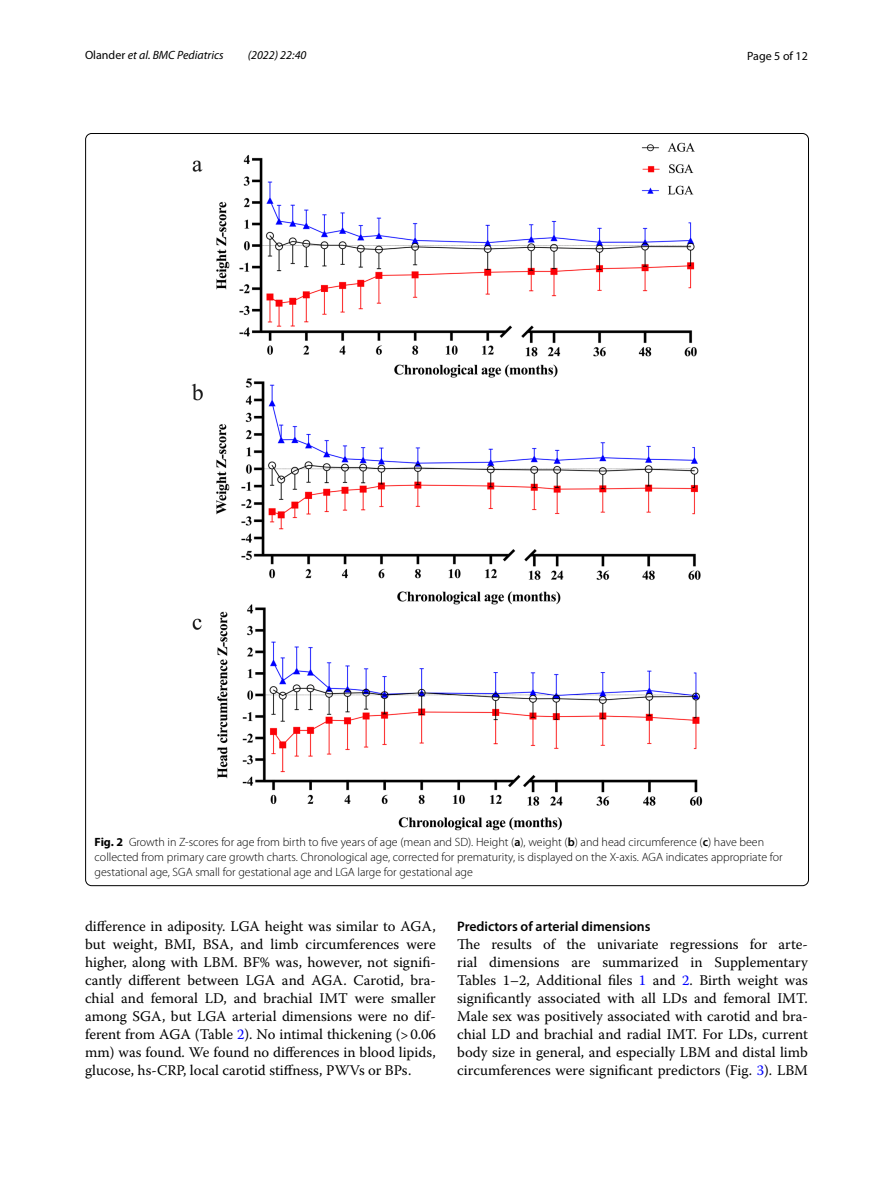
<style>
.page{position:relative;width:893px;height:1187px;background:#fff}
.page>*{position:absolute;margin:0;border:0;box-sizing:border-box;transform-origin:0 0}
.t1{font:14.7px/18px "Warnock Pro";color:#000;text-align:justify}
.t2{font:600 13.8px "Myriad Pro";color:#000}
.t3{font:300 12px/15px "Myriad Pro";color:#000}
.t4{font:italic 12px "Myriad Pro";color:#000}
.t5{font:12px "Myriad Pro";color:#000}
.s1{font-style:normal}
.s2{font-weight:700}
.s3{font-weight:600}
.s4{color:#00f}
</style>
<div class="page">
<img style="left:192px;top:142px;width:510px;height:688px">
<p class="t4" style="left:85px;top:48px;width:140px"><span class="s1">Olander</span> et al. BMC Pediatrics</p>
<p class="t4" style="left:248px;top:48px;width:60px">(2022) 22:40</p>
<p class="t5" style="left:747px;top:48px;width:62px">Page 5 of 12</p>
<p class="t3" style="left:95px;top:834px;width:690px"><span class="s2">Fig. 2</span> Growth in Z-scores for age from birth to five years of age (mean and SD). Height (<span class="s3">a</span>), weight (<span class="s3">b</span>) and head circumference (<span class="s3">c</span>) have been collected from primary care growth charts. Chronological age, corrected for prematurity, is displayed on the X-axis. AGA indicates appropriate for gestational age, SGA small for gestational age and LGA large for gestational age</p>
<p class="t1" style="left:85px;top:916px;width:352px">difference in adiposity. LGA height was similar to AGA, but weight, BMI, BSA, and limb circumferences were higher, along with LBM. BF% was, however, not signifi&shy;cantly different between LGA and AGA. Carotid, bra&shy;chial and femoral LD, and brachial IMT were smaller among SGA, but LGA arterial dimensions were no dif&shy;ferent from AGA (Table <span class="s4">2</span>). No intimal thickening (&gt;0.06 mm) was found. We found no differences in blood lipids, glucose, hs-CRP, local carotid stiffness, PWVs or BPs.</p>
<p class="t2" style="left:457px;top:917px;width:195px">Predictors of arterial dimensions</p>
<p class="t1" style="left:457px;top:934px;width:352px">The results of the univariate regressions for arte&shy;rial dimensions are summarized in Supplementary Tables 1–2, Additional files <span class="s4">1</span> and <span class="s4">2</span>. Birth weight was significantly associated with all LDs and femoral IMT.<br>Male sex was positively associated with carotid and bra&shy;chial LD and brachial and radial IMT. For LDs, current body size in general, and especially LBM and distal limb circumferences were significant predictors (Fig. <span class="s4">3</span>). LBM</p>
</div>
